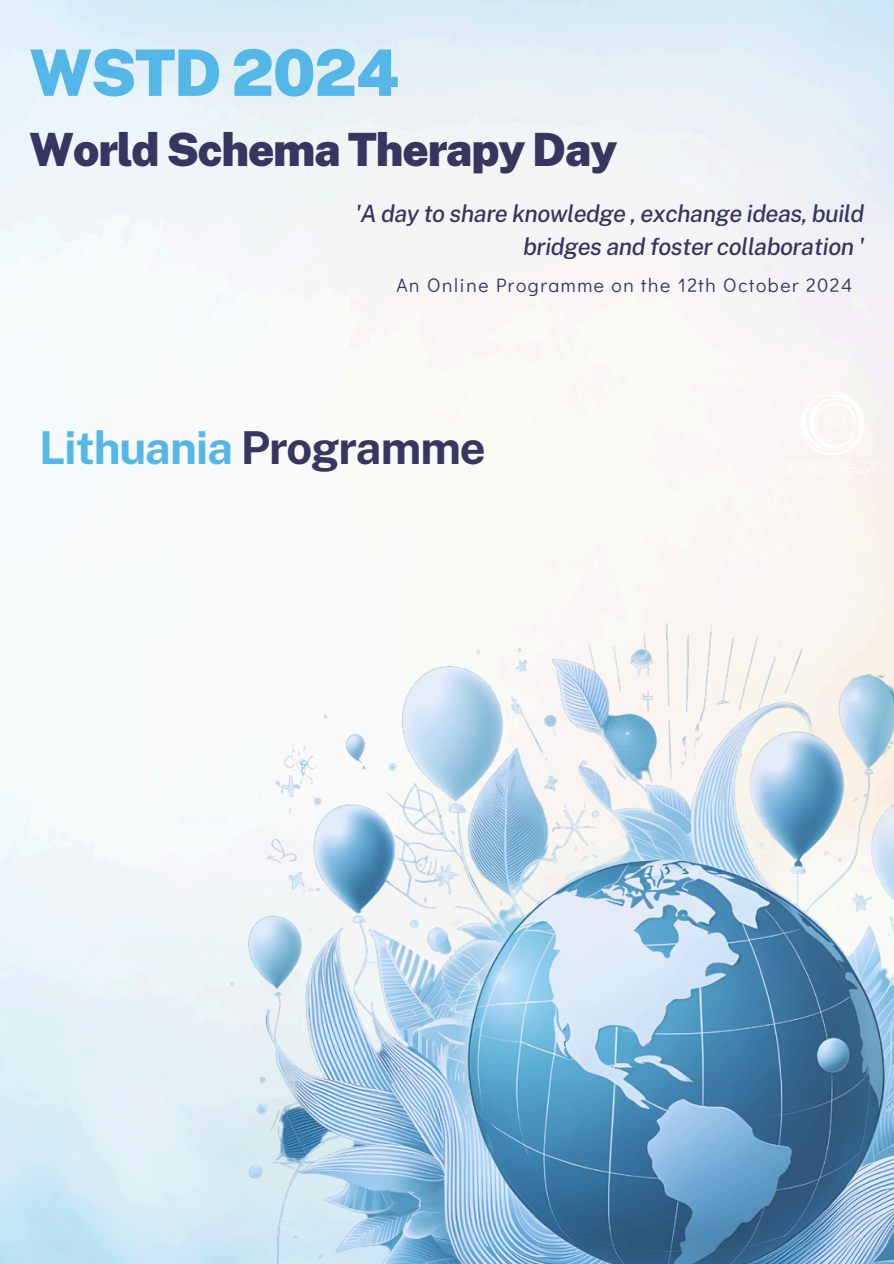
<style>
.page{position:relative;width:894px;height:1264px;background:#fff}
.page>*{position:absolute;margin:0;border:0;box-sizing:border-box;transform-origin:0 0}
.t1{font:900 64.2px "Public Sans";letter-spacing:-.025em;color:#55b7e8}
.t2{font:900 45.75px "Public Sans";letter-spacing:-.025em;color:#373660}
.t3{font:700 45.3px "Public Sans";letter-spacing:-.025em;color:#55b7e8}
.t4{font:italic 500 23.7px/32.7px "Public Sans";letter-spacing:-.025em;color:#373660;text-align:right}
.t5{font:19.35px "Didact Gothic";letter-spacing:.08em;color:#373660}
.s1{color:#373660}
</style>
<div class="page">
<img style="left:182px;top:522px;width:711px;height:741px">
<h1 class="t1" style="left:29px;top:35px;width:371px">WSTD 2024</h1>
<h1 class="t2" style="left:29px;top:122px;width:589px">World Schema Therapy Day</h1>
<p class="t4" style="left:355px;top:197px;width:510px">'A day to share knowledge , exchange ideas, build bridges and foster collaboration '</p>
<h2 class="t5" style="left:396px;top:272px;width:457px">An Online Programme on the 12th October 2024</h2>
<h1 class="t3" style="left:39px;top:421px;width:448px">Lithuania <span class="s1">Programme</span></h1>
</div>
